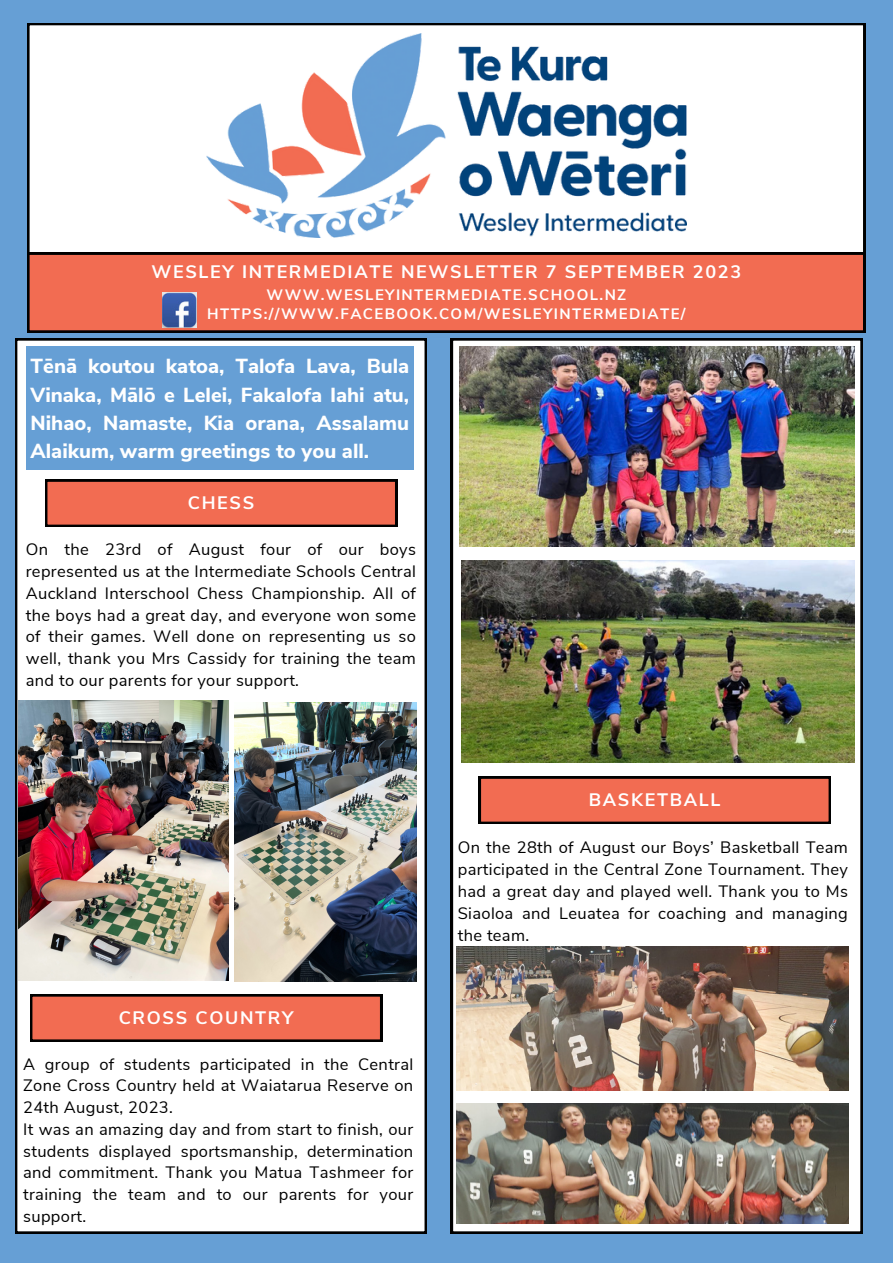
<style>
.page{position:relative;width:893px;height:1264px;background:#fff}
.page>*{position:absolute;margin:0;border:0;box-sizing:border-box;transform-origin:0 0}
.t1{font:800 20.25px/28.2px "Nunito Sans";color:#fff;text-align:justify}
.t2{font:700 18px "Nunito Sans";letter-spacing:.095em;color:#fff}
.t3{font:16.5px/21.8px "Nunito Sans";letter-spacing:.02em;color:#000;text-align:justify}
.t4{font:700 15px/19px "Nunito Sans";letter-spacing:.09em;color:#fff;text-align:center}
</style>
<div class="page">
<div style="left:0;top:0;width:892px;height:1262px;background:#669fd5"></div>
<div style="left:27px;top:23px;width:838px;height:230px;background:#fff"></div>
<div style="left:15px;top:338px;width:412px;height:895px;background:#fff"></div>
<svg style="left:451px;top:338px;width:411px;height:895px;background:#ebebeb"></svg>
<div style="left:27px;top:253px;width:838px;height:79px;background:#f26c52"></div>
<svg style="left:45px;top:479px;width:352px;height:48px;background:#d55f48"></svg>
<img style="left:206px;top:33px;width:480px;height:205px">
<img style="left:162px;top:293px;width:34px;height:35px">
<div style="left:26px;top:347px;width:387px;height:123px;background:#669fd5"></div>
<div style="left:30px;top:994px;width:352px;height:48px;background:#000"></div>
<div style="left:32px;top:996px;width:348px;height:44px;background:#f26c52"></div>
<div style="left:479px;top:776px;width:351px;height:48px;background:#000"></div>
<div style="left:481px;top:778px;width:348px;height:44px;background:#f26c52"></div>
<img style="left:18px;top:700px;width:210px;height:280px">
<img style="left:234px;top:702px;width:182px;height:279px">
<img style="left:459px;top:347px;width:395px;height:200px">
<img style="left:462px;top:560px;width:392px;height:202px">
<img style="left:457px;top:946px;width:391px;height:144px">
<img style="left:457px;top:1103px;width:391px;height:120px">
<p class="t2" style="left:151px;top:260px;width:591px">WESLEY INTERMEDIATE NEWSLETTER 7 SEPTEMBER 2023</p>
<p class="t4" style="left:207px;top:285px;width:480px">WWW.WESLEYINTERMEDIATE.SCHOOL.NZ<br>HTTPS://WWW.FACEBOOK.COM/WESLEYINTERMEDIATE/</p>
<p class="t1" style="left:31px;top:352px;width:380px">Tēnā koutou katoa, Talofa Lava, Bula Vinaka, Mālō e Lelei, Fakalofa lahi atu, Nihao, Namaste, Kia orana, Assalamu Alaikum, warm greetings to you all.</p>
<p class="t2" style="left:188px;top:490px;width:68px">CHESS</p>
<p class="t3" style="left:26px;top:539px;width:391px">On the 23rd of August four of our boys represented us at the Intermediate Schools Central Auckland Interschool Chess Championship. All of the boys had a great day, and everyone won some of their games. Well done on representing us so well, thank you Mrs Cassidy for training the team and to our parents for your support.</p>
<p class="t2" style="left:119px;top:1005px;width:176px">CROSS COUNTRY</p>
<p class="t3" style="left:23px;top:1053px;width:391px">A group of students participated in the Central Zone Cross Country held at Waiatarua Reserve on 24th August, 2023.</p>
<p class="t3" style="left:23px;top:1118px;width:391px">It was an amazing day and from start to finish, our students displayed sportsmanship, determination and commitment. Thank you Matua Tashmeer for training the team and to our parents for your support.</p>
<p class="t2" style="left:589px;top:787px;width:133px">BASKETBALL</p>
<p class="t3" style="left:458px;top:836px;width:391px">On the 28th of August our Boys’ Basketball Team participated in the Central Zone Tournament. They had a great day and played well. Thank you to Ms Siaoloa and Leuatea for coaching and managing the team.</p>
</div>
